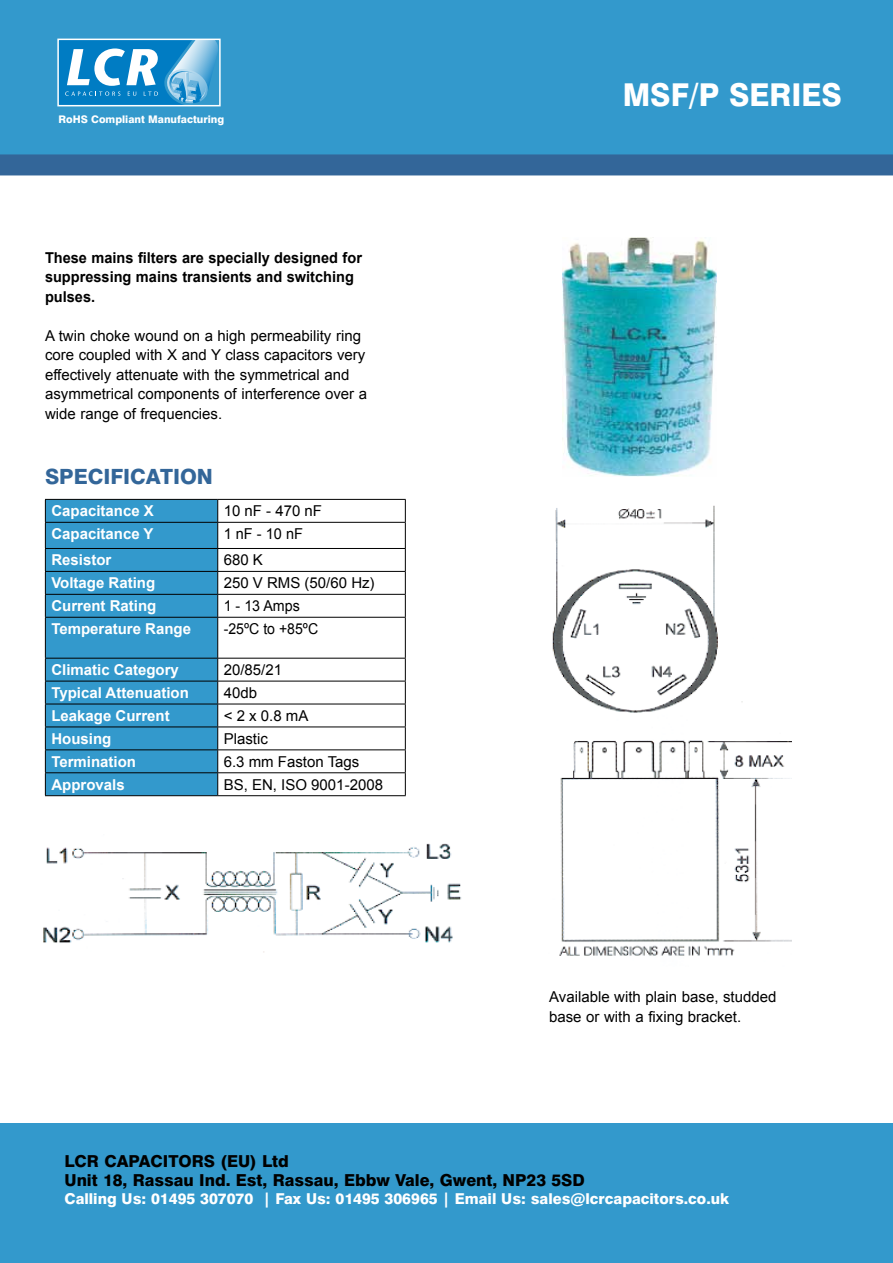
<style>
.page{position:relative;width:893px;height:1263px;background:#fff}
.page>*{position:absolute;margin:0;border:0;box-sizing:border-box;transform-origin:0 0}
.t1{font:800 31.5px "Swiss 721 BT";color:#fff;scale:.95 1}
.t2{font:800 21px "Swiss 721 BT";color:#369}
.t3{font:800 16.5px/19.8px "Swiss 721 BT";color:#000}
.t4{font:15px/19.5px "Arial";color:#000}
.t5{font:700 15px "Arial";color:#fff}
.t6{font:700 15px/19.5px "Arial";color:#000}
.t7{font:800 15px "Swiss 721 BT";color:#fff}
.t8{font:15px "Arial";color:#000;scale:.94 1}
.t9{font:15px "Arial";color:#000;scale:.95 1}
.t10{font:800 10.5px "Swiss 721 BT";color:#fff}
</style>
<div class="page">
<svg style="left:0;top:0;width:893px;height:175px;background:#3392c5"></svg>
<div style="left:0;top:1124px;width:893px;height:139px;background:#39c"></div>
<svg style="left:60px;top:42px;width:158px;height:61px"></svg>
<div style="left:57px;top:39px;width:164px;height:67px;border:2px solid #fff"></div>
<div style="left:46px;top:500px;width:171px;height:295px;background:#39c"></div>
<hr style="left:45px;top:499px;width:173px;height:1px;background:#000">
<hr style="left:218px;top:499px;width:188px;height:1px;background:#000">
<hr style="left:45px;top:522px;width:173px;height:1px;background:#000">
<hr style="left:218px;top:522px;width:188px;height:1px;background:#000">
<hr style="left:45px;top:548px;width:173px;height:1px;background:#000">
<hr style="left:218px;top:548px;width:188px;height:1px;background:#000">
<hr style="left:45px;top:571px;width:173px;height:1px;background:#000">
<hr style="left:218px;top:571px;width:188px;height:1px;background:#000">
<hr style="left:45px;top:594px;width:173px;height:1px;background:#000">
<svg style="left:45px;top:500px;width:1px;height:117px"></svg>
<hr style="left:218px;top:594px;width:188px;height:1px;background:#000">
<svg style="left:217px;top:500px;width:1px;height:117px"></svg>
<svg style="left:405px;top:500px;width:1px;height:117px"></svg>
<hr style="left:45px;top:617px;width:173px;height:1px;background:#000">
<hr style="left:45px;top:618px;width:1px;height:40px;background:#000">
<hr style="left:218px;top:617px;width:188px;height:1px;background:#000">
<hr style="left:217px;top:618px;width:1px;height:40px;background:#000">
<hr style="left:405px;top:618px;width:1px;height:40px;background:#000">
<hr style="left:45px;top:658px;width:173px;height:1px;background:#000">
<hr style="left:218px;top:658px;width:188px;height:1px;background:#000">
<hr style="left:45px;top:681px;width:173px;height:1px;background:#000">
<hr style="left:218px;top:681px;width:188px;height:1px;background:#000">
<hr style="left:45px;top:704px;width:173px;height:1px;background:#000">
<hr style="left:218px;top:704px;width:188px;height:1px;background:#000">
<hr style="left:45px;top:726px;width:173px;height:1px;background:#000">
<hr style="left:218px;top:726px;width:188px;height:1px;background:#000">
<hr style="left:45px;top:749px;width:173px;height:1px;background:#000">
<hr style="left:218px;top:749px;width:188px;height:1px;background:#000">
<hr style="left:45px;top:772px;width:173px;height:1px;background:#000">
<svg style="left:45px;top:658px;width:1px;height:137px"></svg>
<hr style="left:218px;top:772px;width:188px;height:1px;background:#000">
<svg style="left:217px;top:658px;width:1px;height:137px"></svg>
<svg style="left:405px;top:658px;width:1px;height:137px"></svg>
<hr style="left:45px;top:795px;width:173px;height:1px;background:#000">
<hr style="left:218px;top:795px;width:188px;height:1px;background:#000">
<img style="left:563px;top:238px;width:153px;height:238px">
<img style="left:552px;top:505px;width:240px;height:451px">
<img style="left:43px;top:843px;width:419px;height:110px">
<p class="t10" style="left:58px;top:113px;width:167px">RoHS Compliant Manufacturing</p>
<p class="t6" style="left:45px;top:248px;width:319px">These mains filters are specially designed for suppressing mains transients and switching pulses.</p>
<p class="t4" style="left:45px;top:326px;width:324px">A twin choke wound on a high permeability ring core coupled with X and Y class capacitors very effectively attenuate with the symmetrical and asymmetrical components of interference over a wide range of frequencies.</p>
<h2 class="t2" style="left:45px;top:463px;width:170px">SPECIFICATION</h2>
<p class="t5" style="left:51px;top:501px;width:104px">Capacitance X</p>
<p class="t4" style="left:224px;top:501px;width:100px">10 nF - 470 nF</p>
<p class="t5" style="left:51px;top:524px;width:104px">Capacitance Y</p>
<p class="t4" style="left:224px;top:524px;width:81px">1 nF - 10 nF</p>
<p class="t5" style="left:51px;top:550px;width:62px">Resistor</p>
<p class="t4" style="left:224px;top:550px;width:41px">680 K</p>
<p class="t5" style="left:51px;top:573px;width:105px">Voltage Rating</p>
<p class="t4" style="left:224px;top:573px;width:152px">250 V RMS (50/60 Hz)</p>
<p class="t5" style="left:51px;top:596px;width:106px">Current Rating</p>
<p class="t9" style="left:224px;top:596px;width:82px">1 - 13 Amps</p>
<p class="t5" style="left:51px;top:619px;width:141px">Temperature Range</p>
<p class="t8" style="left:224px;top:619px;width:102px">-25ºC to +85ºC</p>
<p class="t5" style="left:51px;top:660px;width:129px">Climatic Category</p>
<p class="t4" style="left:224px;top:660px;width:60px">20/85/21</p>
<p class="t5" style="left:51px;top:683px;width:139px">Typical Attenuation</p>
<p class="t4" style="left:224px;top:683px;width:35px">40db</p>
<p class="t5" style="left:51px;top:706px;width:120px">Leakage Current</p>
<p class="t4" style="left:224px;top:706px;width:86px">&lt; 2 x 0.8 mA</p>
<p class="t5" style="left:51px;top:729px;width:61px">Housing</p>
<p class="t4" style="left:224px;top:729px;width:46px">Plastic</p>
<p class="t5" style="left:51px;top:752px;width:86px">Termination</p>
<p class="t4" style="left:224px;top:752px;width:137px">6.3 mm Faston Tags</p>
<p class="t5" style="left:51px;top:774px;width:75px">Approvals</p>
<p class="t4" style="left:224px;top:775px;width:161px">BS, EN, ISO 9001-2008</p>
<h1 class="t1" style="left:623px;top:76px;width:232px">MSF/P SERIES</h1>
<p class="t4" style="left:549px;top:987px;width:229px">Available with plain base, studded base or with a fixing bracket.</p>
<p class="t3" style="left:64px;top:1151px;width:522px">LCR CAPACITORS (EU) Ltd<br>Unit 18, Rassau Ind. Est, Rassau, Ebbw Vale, Gwent, NP23 5SD</p>
<p class="t7" style="left:64px;top:1190px;width:666px">Calling Us: 01495 307070 | Fax Us: 01495 306965 | Email Us: sales@lcrcapacitors.co.uk</p>
</div>
